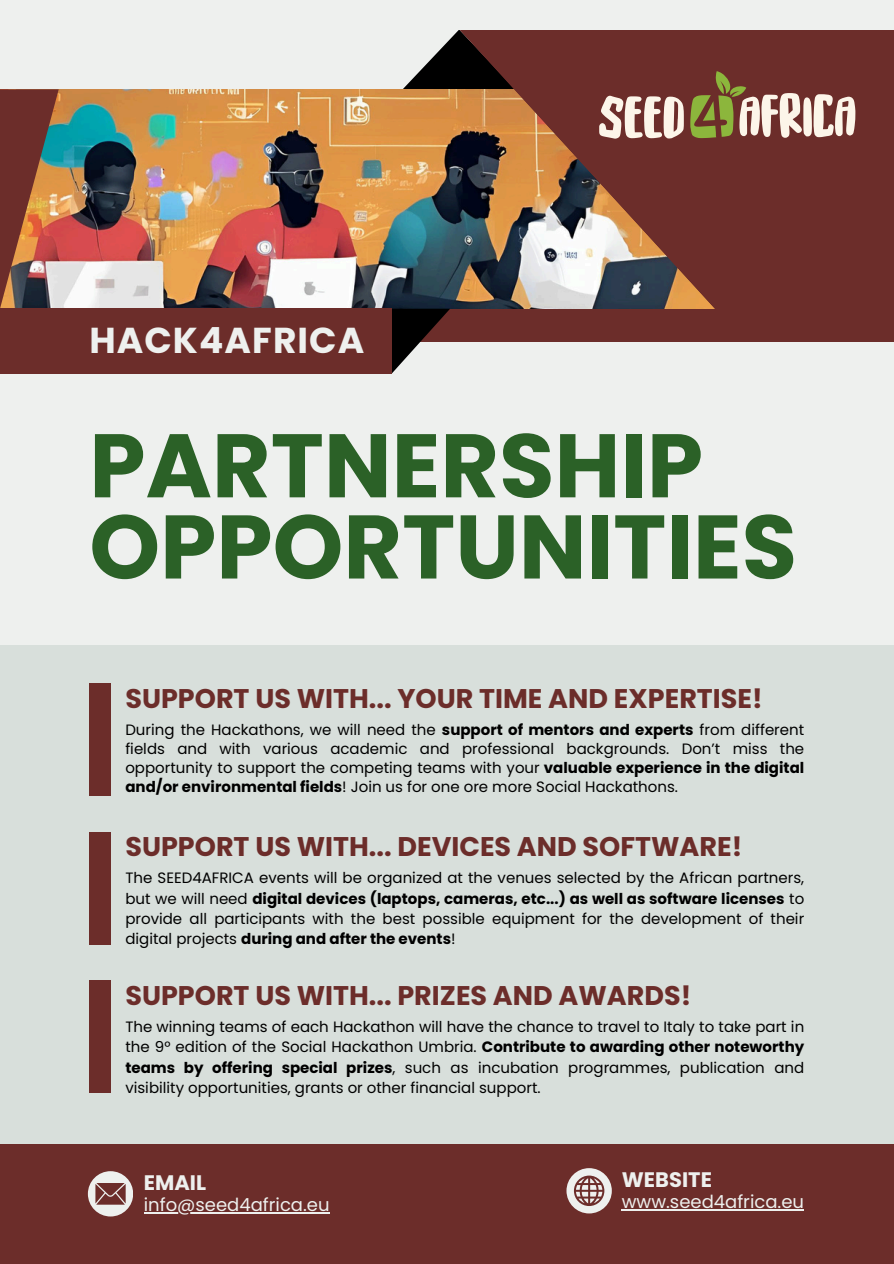
<style>
.page{position:relative;width:894px;height:1264px;background:#fff}
.page>*{position:absolute;margin:0;border:0;box-sizing:border-box;transform-origin:0 0}
.t1{font:700 90px "Poppins";color:#2b6127}
.t2{font:700 36px "Poppins";letter-spacing:.03em;color:#eef0ee}
.t3{font:700 27px "Poppins";color:#6c2d2a}
.t4{font:700 21px "Poppins";color:#eef0ee}
.t5{font:18px "Poppins";color:#eef0ee}
.t6{font:15px/20.2px "Poppins";color:#000;text-align:justify}
.s1{font-weight:700}
</style>
<div class="page">
<div style="left:0;top:0;width:893px;height:1263px;background:#eef0ee"></div>
<img style="left:0;top:89px;width:402px;height:220px">
<svg style="left:402px;top:30px;width:491px;height:311px;background:#76493f"></svg>
<svg style="left:391px;top:309px;width:59px;height:65px"></svg>
<div style="left:0;top:309px;width:391px;height:65px;background:#6c2d2a"></div>
<div style="left:0;top:645px;width:893px;height:558px;background:#d8dfdb"></div>
<div style="left:0;top:1144px;width:893px;height:119px;background:#6c2d2a"></div>
<div style="left:89px;top:683px;width:22px;height:112px;background:#6c2d2a"></div>
<div style="left:89px;top:832px;width:22px;height:112px;background:#6c2d2a"></div>
<div style="left:89px;top:980px;width:22px;height:112px;background:#6c2d2a"></div>
<img style="left:0;top:89px;width:59px;height:219px">
<svg style="left:566px;top:1168px;width:45px;height:45px"></svg>
<svg style="left:88px;top:1171px;width:45px;height:45px"></svg>
<svg style="left:599px;top:96px;width:84px;height:43px"></svg>
<svg style="left:690px;top:71px;width:165px;height:67px"></svg>
<hr style="left:621px;top:1209px;width:182px;height:1px;background:#eef0ee">
<hr style="left:144px;top:1212px;width:185px;height:1px;background:#eef0ee">
<p class="t2" style="left:89px;top:315px;width:276px">HACK4AFRICA</p>
<h2 class="t1" style="left:89px;top:403px;width:615px">PARTNERSHIP</h2>
<h1 class="t1" style="left:89px;top:484px;width:709px">OPPORTUNITIES</h1>
<h1 class="t3" style="left:125px;top:679px;width:638px">SUPPORT US WITH... YOUR TIME AND EXPERTISE!</h1>
<h3 class="t6" style="left:125px;top:720px;width:680px;line-height:19.2px">During the Hackathons, we will need the <span class="s1">support of mentors and experts</span> from different fields and with various academic and professional backgrounds. Don’t miss the opportunity to support the competing teams with your <span class="s1">valuable experience in the digital and/or environmental fields</span>! Join us for one ore more Social Hackathons.</h3>
<p class="t3" style="left:125px;top:828px;width:618px">SUPPORT US WITH... DEVICES AND SOFTWARE!</p>
<h3 class="t6" style="left:125px;top:868px;width:680px">The SEED4AFRICA events will be organized at the venues selected by the African partners, but we will need <span class="s1">digital devices (laptops, cameras, etc...) as well as software licenses</span> to provide all participants with the best possible equipment for the development of their digital projects <span class="s1">during and after the events</span>!</h3>
<p class="t3" style="left:125px;top:976px;width:567px">SUPPORT US WITH... PRIZES AND AWARDS!</p>
<h3 class="t6" style="left:125px;top:1016px;width:680px">The winning teams of each Hackathon will have the chance to travel to Italy to take part in the 9° edition of the Social Hackathon Umbria. <span class="s1">Contribute to awarding other noteworthy teams by offering special prizes</span>, such as incubation programmes, publication and visibility opportunities, grants or other financial support.</h3>
<h4 class="t4" style="left:144px;top:1168px;width:64px">EMAIL</h4>
<h5 class="t5" style="left:144px;top:1192px;width:187px">info@seed4africa.eu</h5>
<p class="t4" style="left:621px;top:1164px;width:92px">WEBSITE</p>
<p class="t5" style="left:621px;top:1189px;width:184px">www.seed4africa.eu</p>
</div>
